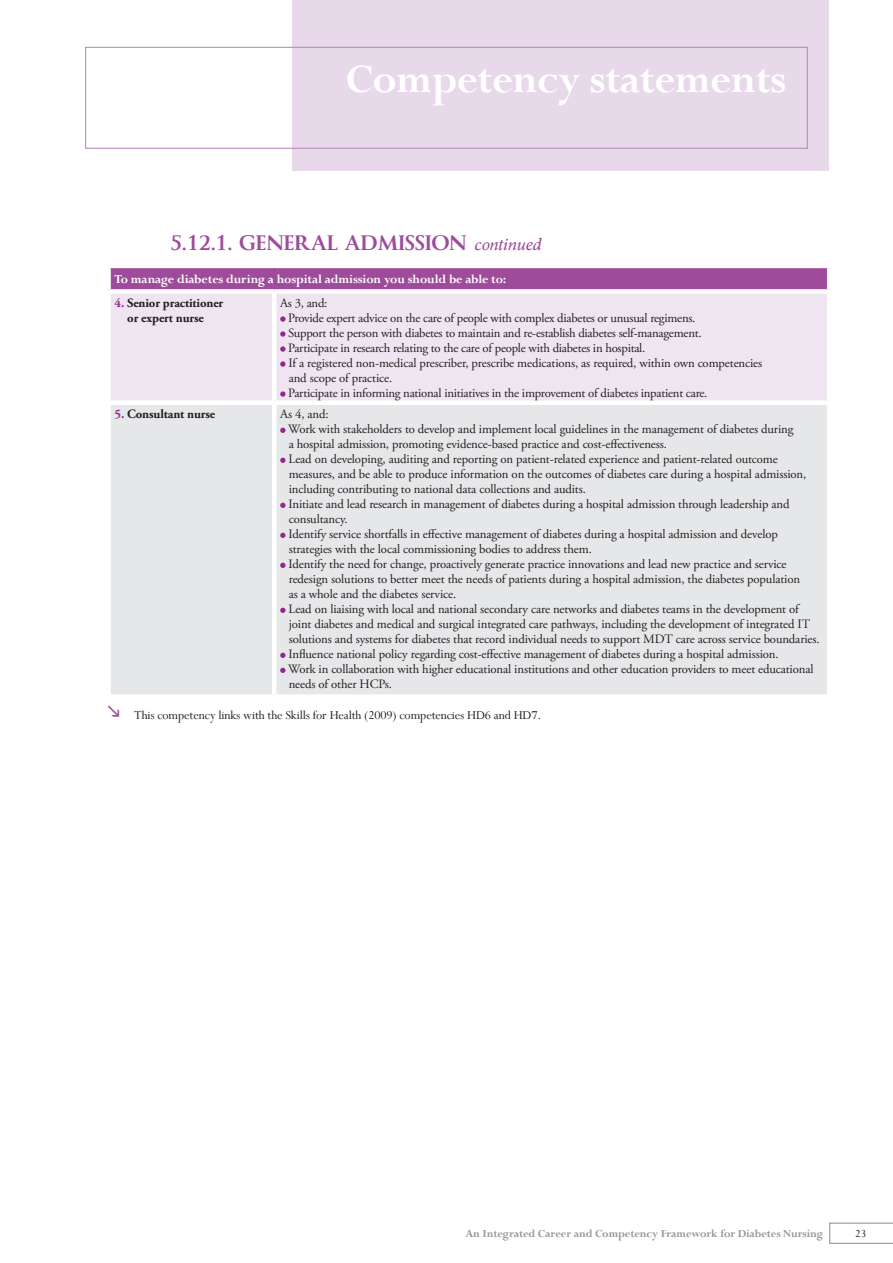
<style>
.page{position:relative;width:893px;height:1263px;background:#fff}
.page>*{position:absolute;margin:0;border:0;box-sizing:border-box;transform-origin:0 0}
.t1{font:700 45px "Perpetua";letter-spacing:-.015em;color:#fff}
.t2{font:700 19.5px "Byington";color:#9e4b9b}
.t3{font:italic 15px "Byington";color:#9e4b9b}
.t4{font:13.5px "Perpetua";letter-spacing:-.01em;color:#231f20}
.t5{font:700 13.5px "Perpetua";letter-spacing:-.01em;color:#fff}
.t6{font:12.75px/15px "Adobe Garamond Pro";letter-spacing:-.01em;color:#231f20}
.t7{font:700 12.75px/15px "Adobe Garamond Pro";letter-spacing:-.01em;color:#231f20;text-align:center}
.t8{font:700 12px "Perpetua";letter-spacing:-.01em;color:#939598}
.t9{font:12px "Perpetua";color:#231f20}
.s1{color:#93298e}
</style>
<div class="page">
<div style="left:109px;top:266px;width:720px;height:25px;background:#9e4b9b"></div>
<div style="left:111px;top:294px;width:716px;height:106px;background:#efe5f0"></div>
<div style="left:111px;top:405px;width:716px;height:289px;background:#e6e7e9"></div>
<hr style="left:106px;top:264px;width:168px;height:4px;background:#fff">
<div style="left:106px;top:268px;width:5px;height:21px;background:#fff"></div>
<hr style="left:274px;top:264px;width:557px;height:4px;background:#fff">
<hr style="left:827px;top:268px;width:4px;height:21px;background:#fff">
<div style="left:106px;top:289px;width:168px;height:5px;background:#fff"></div>
<div style="left:274px;top:289px;width:557px;height:5px;background:#fff"></div>
<hr style="left:272px;top:294px;width:4px;height:106px;background:#fff">
<hr style="left:272px;top:405px;width:4px;height:289px;background:#fff">
<svg style="left:280px;top:316px;width:5px;height:6px"></svg>
<svg style="left:280px;top:331px;width:5px;height:6px"></svg>
<svg style="left:280px;top:346px;width:5px;height:6px"></svg>
<svg style="left:280px;top:361px;width:5px;height:6px"></svg>
<svg style="left:280px;top:391px;width:5px;height:6px"></svg>
<svg style="left:280px;top:428px;width:5px;height:5px"></svg>
<svg style="left:280px;top:458px;width:5px;height:5px"></svg>
<svg style="left:280px;top:503px;width:5px;height:5px"></svg>
<svg style="left:280px;top:533px;width:5px;height:5px"></svg>
<svg style="left:280px;top:563px;width:5px;height:5px"></svg>
<svg style="left:280px;top:608px;width:5px;height:5px"></svg>
<svg style="left:280px;top:653px;width:5px;height:5px"></svg>
<svg style="left:280px;top:668px;width:5px;height:5px"></svg>
<div style="left:292px;top:0;width:537px;height:170px;background:#e7d8ea"></div>
<svg style="left:829px;top:1222px;width:64px;height:22px"></svg>
<div style="left:85px;top:47px;width:723px;height:102px;border:1px solid #be8dbf"></div>
<h1 class="t1" style="left:346px;top:51px;width:442px">Competency statements</h1>
<h2 class="t2" style="left:170px;top:231px;width:280px">5.12.1. GENERAL ADMISSION</h2>
<p class="t3" style="left:474px;top:235px;width:70px">continued</p>
<p class="t5" style="left:115px;top:271px;width:393px">To manage diabetes during a hospital admission you should be able to:</p>
<p class="t7" style="left:115px;top:295px;width:110px"><span class="s1">4.</span> Senior practitioner or expert nurse</p>
<p class="t6" style="left:288px;top:296px;width:476px;text-indent:-8px">As 3, and:<br>Provide expert advice on the care of people with complex diabetes or unusual regimens.<br>Support the person with diabetes to maintain and re-establish diabetes self-management.<br>Participate in research relating to the care of people with diabetes in hospital.<br>If a registered non-medical prescriber, prescribe medications, as required, within own competencies and scope of practice.<br>Participate in informing national initiatives in the improvement of diabetes inpatient care.</p>
<p class="t7" style="left:115px;top:407px;width:102px"><span class="s1">5.</span> Consultant nurse</p>
<p class="t6" style="left:288px;top:407px;width:533px;text-indent:-8px">As 4, and:<br>Work with stakeholders to develop and implement local guidelines in the management of diabetes during<br>a hospital admission, promoting evidence-based practice and cost-effectiveness.<br>Lead on developing, auditing and reporting on patient-related experience and patient-related outcome measures, and be able to produce information on the outcomes of diabetes care during a hospital admission, including contributing to national data collections and audits.<br>Initiate and lead research in management of diabetes during a hospital admission through leadership and consultancy.<br>Identify service shortfalls in effective management of diabetes during a hospital admission and develop strategies with the local commissioning bodies to address them.<br>Identify the need for change, proactively generate practice innovations and lead new practice and service redesign solutions to better meet the needs of patients during a hospital admission, the diabetes population<br>as a whole and the diabetes service.<br>Lead on liaising with local and national secondary care networks and diabetes teams in the development of joint diabetes and medical and surgical integrated care pathways, including the development of integrated IT solutions and systems for diabetes that record individual needs to support MDT care across service boundaries.<br>Influence national policy regarding cost-effective management of diabetes during a hospital admission.<br>Work in collaboration with higher educational institutions and other education providers to meet educational needs of other HCPs.</p>
<p class="t4" style="left:134px;top:706px;width:409px">This competency links with the Skills for Health (2009) competencies HD6 and HD7.</p>
<p class="t8" style="left:465px;top:1225px;width:359px">An Integrated Career and Competency Framework for Diabetes Nursing</p>
<p class="t9" style="left:855px;top:1225px;width:12px">23</p>
</div>
